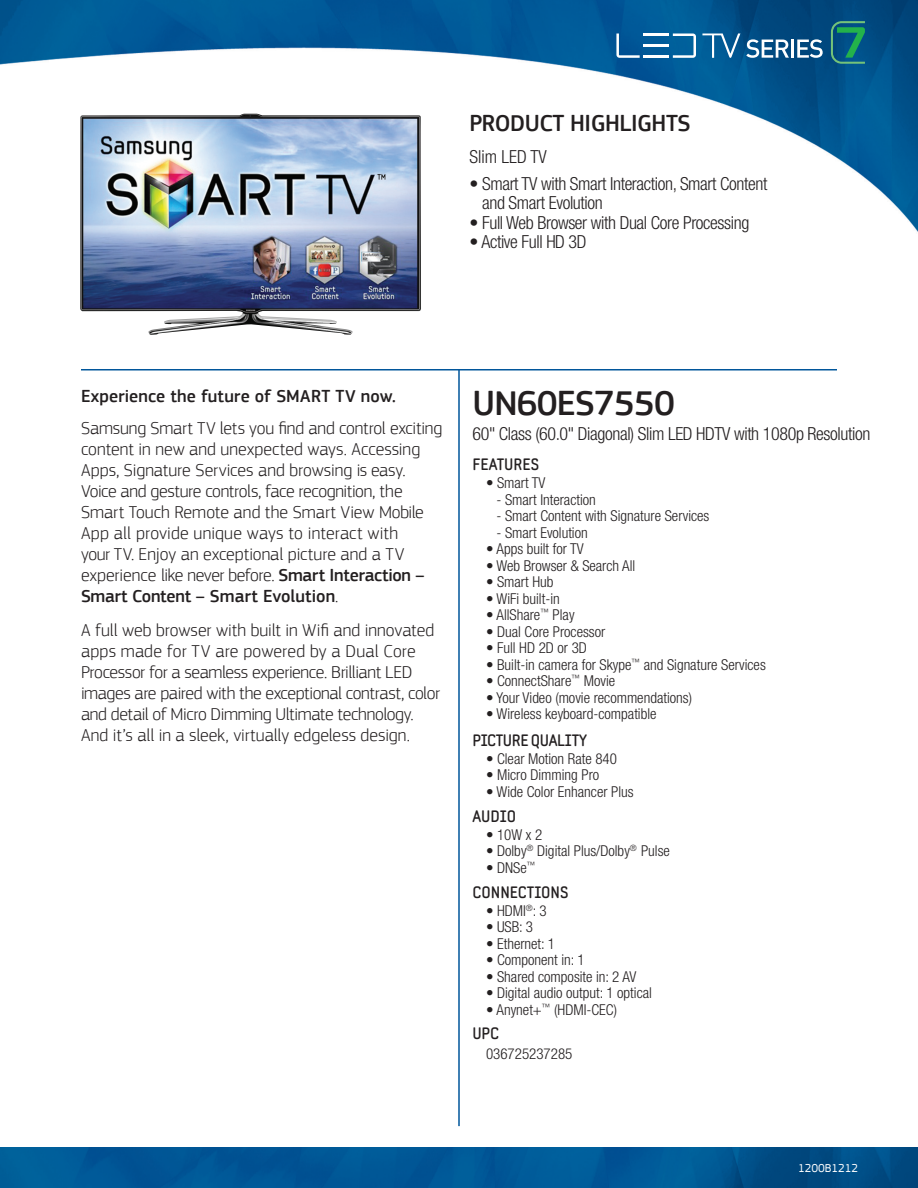
<style>
.page{position:relative;width:918px;height:1188px;background:#fff}
.page>*{position:absolute;margin:0;border:0;box-sizing:border-box;transform-origin:0 0}
.Model_Name{font:500 36px "PF Square Sans Pro";letter-spacing:-.02em;color:#231f20}
.t1{font:500 24px "PF Square Sans Pro";letter-spacing:-.02em;color:#231f20}
.tv_statement{font:300 18px/21px "PF Square Sans Pro";letter-spacing:-.01em;color:#231f20}
.Model_Definition{font:300 condensed 18px/19.5px "Helvetica Neue";letter-spacing:-.02em;color:#231f20}
.tv_statement-2{font:500 18px "PF Square Sans Pro";letter-spacing:.005em;color:#231f20}
.Model_Definition-2{font:300 condensed 18px "Helvetica Neue";color:#231f20}
.bullet_copy_heads{font:700 16.5px "Samsung Imagination";letter-spacing:-.02em;color:#231f20}
.Section_Sub-head{font:700 16.5px "Samsung Imagination";color:#231f20}
.Model_Definition-3{font:700 16.5px "Samsung Imagination";color:#231f20}
.bullet_copy{font:300 condensed 15px "Helvetica Neue";color:#231f20}
.Copy_Bullets{font:300 condensed 15px "Helvetica Neue";color:#231f20}
.t2{font:12px "PF Square Sans Pro";color:#fff}
.s1{font-weight:500}
</style>
<div class="page">
<img style="left:0;top:1148px;width:918px;height:40px">
<hr style="left:81px;top:369px;width:756px;height:1px;background:#01569b">
<hr style="left:458px;top:369px;width:2px;height:757px;background:#01569b">
<img style="left:0;top:0;width:918px;height:232px">
<svg style="left:746px;top:39px;width:43px;height:19px"></svg>
<hr style="left:791px;top:40px;width:3px;height:18px;background:#fff">
<svg style="left:797px;top:39px;width:26px;height:19px"></svg>
<svg style="left:702px;top:33px;width:38px;height:25px"></svg>
<hr style="left:643px;top:55px;width:26px;height:3px;background:#fff">
<hr style="left:643px;top:44px;width:26px;height:3px;background:#fff">
<svg style="left:616px;top:34px;width:24px;height:24px"></svg>
<hr style="left:643px;top:34px;width:26px;height:2px;background:#fff">
<svg style="left:673px;top:34px;width:23px;height:24px"></svg>
<svg style="left:831px;top:21px;width:34px;height:43px"></svg>
<img style="left:80px;top:114px;width:341px;height:221px">
<p class="t1" style="left:470px;top:109px;width:223px">PRODUCT HIGHLIGHTS</p>
<p class="Model_Definition-2" style="left:470px;top:147px;width:79px">Slim LED TV</p>
<p class="Model_Definition" style="left:482px;top:173px;width:287px;text-indent:-13px">• Smart TV with Smart Interaction, Smart Content and Smart Evolution</p>
<p class="Model_Definition" style="left:470px;top:212px;width:281px">• Full Web Browser with Dual Core Processing</p>
<p class="Model_Definition" style="left:470px;top:232px;width:119px">• Active Full HD 3D</p>
<p class="tv_statement-2" style="left:81px;top:385px;width:316px">Experience the future of SMART TV now.</p>
<p class="tv_statement" style="left:81px;top:417px;width:363px">Samsung Smart TV lets you find and control exciting content in new and unexpected ways. Accessing Apps, Signature Services and browsing is easy.<br>Voice and gesture controls, face recognition, the Smart Touch Remote and the Smart View Mobile App all provide unique ways to interact with<br>your TV. Enjoy an exceptional picture and a TV experience like never before. <span class="s1">Smart Interaction – Smart Content – Smart Evolution</span>.</p>
<p class="tv_statement" style="left:81px;top:620px;width:361px">A full web browser with built in Wifi and innovated apps made for TV are powered by a Dual Core Processor for a seamless experience. Brilliant LED images are paired with the exceptional contrast, color and detail of Micro Dimming Ultimate technology.<br>And it’s all in a sleek, virtually edgeless design.</p>
<p class="Model_Name" style="left:472px;top:383px;width:204px">UN60ES7550</p>
<p class="Model_Definition" style="left:472px;top:424px;width:399px">60" Class (60.0" Diagonal) Slim LED HDTV with 1080p Resolution</p>
<p class="Model_Definition-3" style="left:472px;top:454px;width:68px">FEATURES</p>
<p class="Copy_Bullets" style="left:486px;top:474px;width:61px">• Smart TV</p>
<p class="Copy_Bullets" style="left:496px;top:491px;width:101px">- Smart Interaction</p>
<p class="Copy_Bullets" style="left:496px;top:507px;width:214px">- Smart Content with Signature Services</p>
<p class="Copy_Bullets" style="left:496px;top:524px;width:93px">- Smart Evolution</p>
<p class="Copy_Bullets" style="left:486px;top:540px;width:99px">• Apps built for TV</p>
<p class="Copy_Bullets" style="left:486px;top:557px;width:151px">• Web Browser &amp; Search All</p>
<p class="bullet_copy" style="left:486px;top:573px;width:69px">• Smart Hub</p>
<p class="bullet_copy" style="left:486px;top:590px;width:75px">• WiFi built-in</p>
<p class="bullet_copy" style="left:486px;top:606px;width:90px">• AllShare<sup>™</sup> Play</p>
<p class="bullet_copy" style="left:486px;top:623px;width:121px">• Dual Core Processor</p>
<p class="bullet_copy" style="left:486px;top:639px;width:102px">• Full HD 2D or 3D</p>
<p class="bullet_copy" style="left:486px;top:656px;width:281px">• Built-in camera for Skype<sup>™</sup> and Signature Services</p>
<p class="bullet_copy" style="left:486px;top:672px;width:131px">• ConnectShare<sup>™</sup> Movie</p>
<p class="bullet_copy" style="left:486px;top:689px;width:208px">• Your Video (movie recommendations)</p>
<p class="bullet_copy" style="left:486px;top:705px;width:172px">• Wireless keyboard-compatible</p>
<p class="bullet_copy_heads" style="left:472px;top:730px;width:116px">PICTURE QUALITY</p>
<p class="bullet_copy" style="left:486px;top:750px;width:133px">• Clear Motion Rate 840</p>
<p class="bullet_copy" style="left:486px;top:766px;width:115px">• Micro Dimming Pro</p>
<p class="bullet_copy" style="left:486px;top:783px;width:149px">• Wide Color Enhancer Plus</p>
<p class="Section_Sub-head" style="left:472px;top:806px;width:45px">AUDIO</p>
<p class="Copy_Bullets" style="left:486px;top:826px;width:58px">• 10W x 2</p>
<p class="Copy_Bullets" style="left:486px;top:842px;width:185px">• Dolby<sup>®</sup> Digital Plus/Dolby<sup>®</sup> Pulse</p>
<p class="Copy_Bullets" style="left:486px;top:859px;width:51px">• DNSe<sup>™</sup></p>
<p class="Section_Sub-head" style="left:472px;top:882px;width:98px">CONNECTIONS</p>
<p class="bullet_copy" style="left:486px;top:902px;width:62px">• HDMI<sup>®</sup>: 3</p>
<p class="bullet_copy" style="left:486px;top:918px;width:49px">• USB: 3</p>
<p class="bullet_copy" style="left:486px;top:935px;width:71px">• Ethernet: 1</p>
<p class="Copy_Bullets" style="left:486px;top:951px;width:100px">• Component in: 1</p>
<p class="Copy_Bullets" style="left:486px;top:968px;width:152px">• Shared composite in: 2 AV</p>
<p class="Copy_Bullets" style="left:486px;top:984px;width:167px">• Digital audio output: 1 optical</p>
<p class="Copy_Bullets" style="left:486px;top:1001px;width:133px">• Anynet+<sup>™</sup> (HDMI-CEC)</p>
<p class="bullet_copy_heads" style="left:472px;top:1023px;width:28px">UPC</p>
<p class="bullet_copy" style="left:486px;top:1045px;width:88px">036725237285</p>
<p class="t2" style="left:798px;top:1161px;width:62px">1200B1212</p>
</div>
